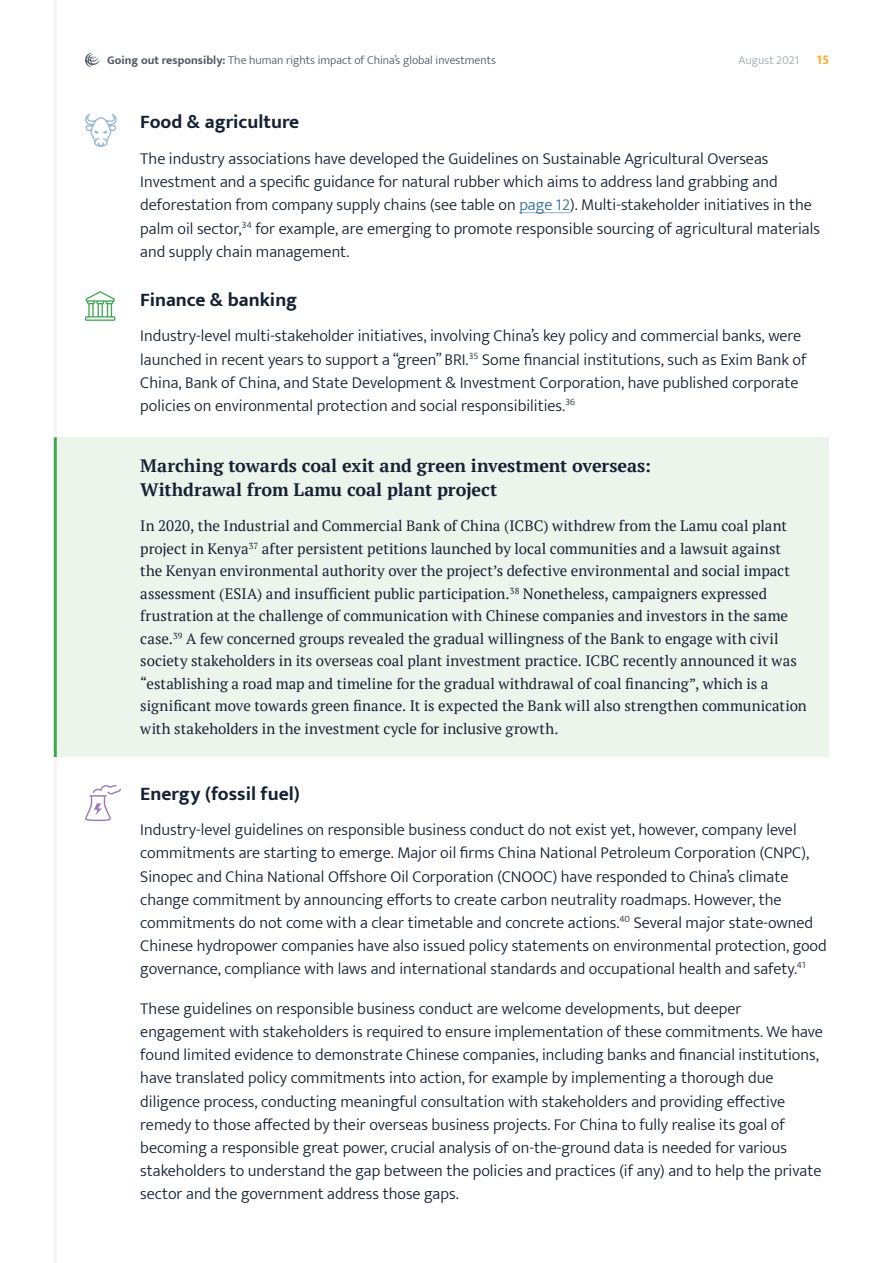
<style>
.page{position:relative;width:893px;height:1263px;background:#fff}
.page>*{position:absolute;margin:0;border:0;box-sizing:border-box;transform-origin:0 0}
.Tiny_title{font:700 19.5px "Mukta";color:#152234}
.Insight_Title{font:700 18px/23.4px "PT Serif";color:#152234}
.Body{font:300 16.5px/23.1px "Mukta";color:#152234}
.Insight{font:15px/22.5px "PT Serif";color:#152234}
.t1{font:700 13.5px "Mukta";color:#ffaa23}
.t2{font:300 12px "Mukta";color:#505967}
.t3{font:300 12px "Mukta";color:#a1a7ae}
.s1{font-weight:700}
.s2{color:#2e6fa1}
</style>
<div class="page">
<hr style="left:54px;top:0;width:3px;height:1263px;background:#f3f4f5">
<svg style="left:85px;top:53px;width:15px;height:14px"></svg>
<hr style="left:519px;top:212px;width:51px;height:1px;background:#96b7d0">
<div style="left:55px;top:437px;width:774px;height:320px;background:#ecf5ec"></div>
<hr style="left:54px;top:437px;width:3px;height:320px;background:#41a654">
<svg style="left:85px;top:114px;width:32px;height:33px"></svg>
<svg style="left:85px;top:291px;width:30px;height:30px"></svg>
<svg style="left:85px;top:785px;width:36px;height:36px"></svg>
<p class="t2" style="left:107px;top:53px;width:390px"><span class="s1">Going out responsibly:</span> The human rights impact of China’s global investments</p>
<p class="t3" style="left:738px;top:53px;width:62px">August 2021</p>
<p class="t1" style="left:816px;top:51px;width:14px">15</p>
<p class="Tiny_title" style="left:140px;top:110px;width:160px">Food &amp; agriculture</p>
<p class="Body" style="left:140px;top:147px;width:681px">The industry associations have developed the Guidelines on Sustainable Agricultural Overseas Investment and a specific guidance for natural rubber which aims to address land grabbing and deforestation from company supply chains (see table on <span class="s2">page 12</span>). Multi-stakeholder initiatives in the palm oil sector,<sup>34</sup> for example, are emerging to promote responsible sourcing of agricultural materials and supply chain management.</p>
<p class="Tiny_title" style="left:140px;top:287px;width:158px">Finance &amp; banking</p>
<p class="Body" style="left:140px;top:324px;width:668px">Industry-level multi-stakeholder initiatives, involving China’s key policy and commercial banks, were launched in recent years to support a “green” BRI.<sup>35</sup> Some financial institutions, such as Exim Bank of China, Bank of China, and State Development &amp; Investment Corporation, have published corporate policies on environmental protection and social responsibilities.<sup>36</sup></p>
<p class="Insight_Title" style="left:140px;top:454px;width:512px">Marching towards coal exit and green investment overseas:<br>Withdrawal from Lamu coal plant project</p>
<p class="Insight" style="left:140px;top:514px;width:668px">In 2020, the Industrial and Commercial Bank of China (ICBC) withdrew from the Lamu coal plant project in Kenya<sup>37</sup> after persistent petitions launched by local communities and a lawsuit against the Kenyan environmental authority over the project’s defective environmental and social impact assessment (ESIA) and insufficient public participation.<sup>38</sup> Nonetheless, campaigners expressed frustration at the challenge of communication with Chinese companies and investors in the same case.<sup>39</sup> A few concerned groups revealed the gradual willingness of the Bank to engage with civil society stakeholders in its overseas coal plant investment practice. ICBC recently announced it was “establishing a road map and timeline for the gradual withdrawal of coal financing”, which is a significant move towards green finance. It is expected the Bank will also strengthen communication with stakeholders in the investment cycle for inclusive growth.</p>
<p class="Tiny_title" style="left:140px;top:781px;width:161px">Energy (fossil fuel)</p>
<p class="Body" style="left:140px;top:818px;width:688px">Industry-level guidelines on responsible business conduct do not exist yet, however, company level commitments are starting to emerge. Major oil firms China National Petroleum Corporation (CNPC), Sinopec and China National Offshore Oil Corporation (CNOOC) have responded to China’s climate change commitment by announcing efforts to create carbon neutrality roadmaps. However, the commitments do not come with a clear timetable and concrete actions.<sup>40</sup> Several major state-owned Chinese hydropower companies have also issued policy statements on environmental protection, good governance, compliance with laws and international standards and occupational health and safety.<sup>41</sup></p>
<p class="Body" style="left:140px;top:997px;width:684px">These guidelines on responsible business conduct are welcome developments, but deeper engagement with stakeholders is required to ensure implementation of these commitments. We have found limited evidence to demonstrate Chinese companies, including banks and financial institutions, have translated policy commitments into action, for example by implementing a thorough due diligence process, conducting meaningful consultation with stakeholders and providing effective remedy to those affected by their overseas business projects. For China to fully realise its goal of becoming a responsible great power, crucial analysis of on-the-ground data is needed for various stakeholders to understand the gap between the policies and practices (if any) and to help the private sector and the government address those gaps.</p>
</div>
